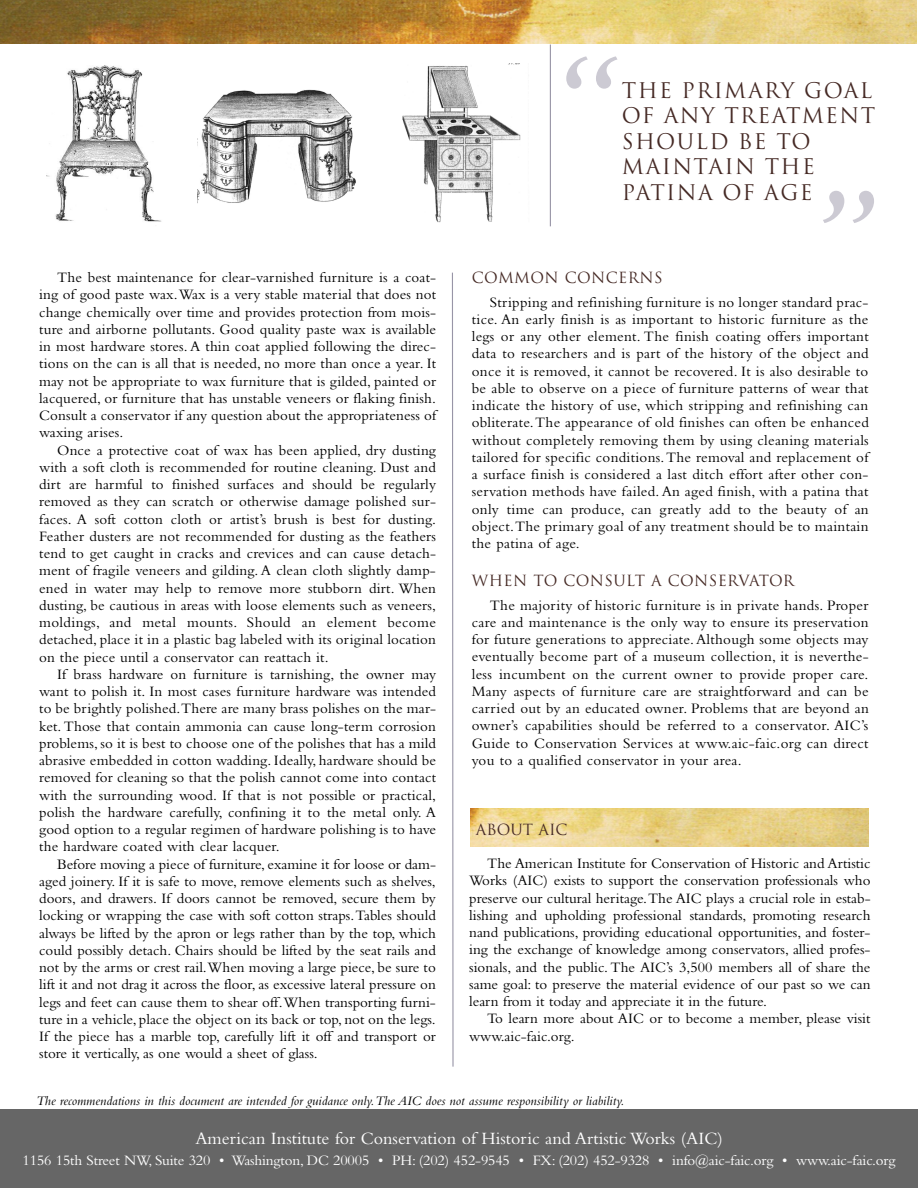
<style>
.page{position:relative;width:918px;height:1188px;background:#fff}
.page>*{position:absolute;margin:0;border:0;box-sizing:border-box;transform-origin:0 0}
.t1{font:italic 700 108px "Bembo";color:#cccad3}
.t2{font:21px/25.5px "Trajan";letter-spacing:.065em;color:#452924}
.t3{font:18px "Bembo";color:#fff}
.t4{font:15px/17.2px "Bembo";letter-spacing:.01em;color:#000;text-align:justify}
.t5{font:15px "Bembo";letter-spacing:-.01em;color:#fff}
.t6{font:15px "Trajan";letter-spacing:.02em;color:#452924}
.t7{font:15px "Trajan";color:#452924}
.t8{font:italic 13.5px "Bembo";color:#000}
</style>
<div class="page">
<img style="left:470px;top:808px;width:398px;height:39px">
<div style="left:0;top:1109px;width:918px;height:79px;background:#666"></div>
<img style="left:198px;top:89px;width:158px;height:114px">
<img style="left:0;top:0;width:917px;height:43px">
<hr style="left:550px;top:45px;width:1px;height:181px;background:#9895a7">
<img style="left:402px;top:63px;width:119px;height:160px">
<img style="left:47px;top:65px;width:115px;height:157px">
<svg style="left:451px;top:272px;width:3px;height:795px"></svg>
<p class="t4" style="left:39px;top:270px;width:399px;text-indent:18px">The best maintenance for clear-varnished furniture is a coat&shy;ing of good paste wax.Wax is a very stable material that does not change chemically over time and provides protection from mois&shy;ture and airborne pollutants. Good quality paste wax is available in most hardware stores. A thin coat applied following the direc&shy;tions on the can is all that is needed, no more than once a year. It may not be appropriate to wax furniture that is gilded, painted or lacquered, or furniture that has unstable veneers or flaking finish.<br>Consult a conservator if any question about the appropriateness of waxing arises.</p>
<p class="t4" style="left:39px;top:443px;width:399px;text-indent:18px">Once a protective coat of wax has been applied, dry dusting with a soft cloth is recommended for routine cleaning. Dust and dirt are harmful to finished surfaces and should be regularly removed as they can scratch or otherwise damage polished sur&shy;faces. A soft cotton cloth or artist’s brush is best for dusting.<br>Feather dusters are not recommended for dusting as the feathers tend to get caught in cracks and crevices and can cause detach&shy;ment of fragile veneers and gilding. A clean cloth slightly damp&shy;ened in water may help to remove more stubborn dirt. When dusting, be cautious in areas with loose elements such as veneers, moldings, and metal mounts. Should an element become detached, place it in a plastic bag labeled with its original location on the piece until a conservator can reattach it.</p>
<p class="t4" style="left:39px;top:667px;width:398px;text-indent:18px">If brass hardware on furniture is tarnishing, the owner may want to polish it. In most cases furniture hardware was intended to be brightly polished.There are many brass polishes on the mar&shy;ket. Those that contain ammonia can cause long-term corrosion problems, so it is best to choose one of the polishes that has a mild abrasive embedded in cotton wadding. Ideally, hardware should be removed for cleaning so that the polish cannot come into contact with the surrounding wood. If that is not possible or practical, polish the hardware carefully, confining it to the metal only. A good option to a regular regimen of hardware polishing is to have the hardware coated with clear lacquer.</p>
<p class="t4" style="left:39px;top:857px;width:398px;text-indent:18px">Before moving a piece of furniture, examine it for loose or dam&shy;aged joinery. If it is safe to move, remove elements such as shelves, doors, and drawers. If doors cannot be removed, secure them by locking or wrapping the case with soft cotton straps.Tables should always be lifted by the apron or legs rather than by the top, which could possibly detach. Chairs should be lifted by the seat rails and not by the arms or crest rail.When moving a large piece, be sure to lift it and not drag it across the floor, as excessive lateral pressure on legs and feet can cause them to shear off.When transporting furni&shy;ture in a vehicle, place the object on its back or top, not on the legs.<br>If the piece has a marble top, carefully lift it off and transport or store it vertically, as one would a sheet of glass.</p>
<h1 class="t1" style="left:549px;top:54px;width:67px">“</h1>
<h2 class="t2" style="left:622px;top:78px;width:255px">THE PRIMARY GOAL<br>OF ANY TREATMENT<br>SHOULD BE TO<br>MAINTAIN THE<br>PATINA OF AGE</h2>
<h1 class="t1" style="left:810px;top:188px;width:67px">”</h1>
<p class="t6" style="left:472px;top:269px;width:192px">COMMON CONCERNS</p>
<p class="t4" style="left:472px;top:295px;width:399px;text-indent:18px">Stripping and refinishing furniture is no longer standard prac&shy;tice. An early finish is as important to historic furniture as the legs or any other element. The finish coating offers important data to researchers and is part of the history of the object and once it is removed, it cannot be recovered. It is also desirable to be able to observe on a piece of furniture patterns of wear that indicate the history of use, which stripping and refinishing can obliterate.The appearance of old finishes can often be enhanced without completely removing them by using cleaning materials tailored for specific conditions.The removal and replacement of a surface finish is considered a last ditch effort after other con&shy;servation methods have failed.An aged finish, with a patina that only time can produce, can greatly add to the beauty of an object.The primary goal of any treatment should be to maintain the patina of age.</p>
<p class="t6" style="left:472px;top:572px;width:324px">WHEN TO CONSULT A CONSERVATOR</p>
<p class="t4" style="left:472px;top:598px;width:398px;text-indent:18px">The majority of historic furniture is in private hands. Proper care and maintenance is the only way to ensure its preservation for future generations to appreciate.Although some objects may eventually become part of a museum collection, it is neverthe&shy;less incumbent on the current owner to provide proper care.<br>Many aspects of furniture care are straightforward and can be carried out by an educated owner. Problems that are beyond an owner’s capabilities should be referred to a conservator. AIC’s Guide to Conservation Services at www.aic-faic.org can direct you to a qualified conservator in your area.</p>
<p class="t7" style="left:476px;top:821px;width:93px">ABOUT AIC</p>
<p class="t4" style="left:469px;top:856px;width:403px;text-indent:18px">The American Institute for Conservation of Historic and Artistic Works (AIC) exists to support the conservation professionals who preserve our cultural heritage.The AIC plays a crucial role in estab&shy;lishing and upholding professional standards, promoting research nand publications, providing educational opportunities, and foster&shy;ing the exchange of knowledge among conservators, allied profes&shy;sionals, and the public. The AIC’s 3,500 members all of share the same goal: to preserve the material evidence of our past so we can learn from it today and appreciate it in the future.</p>
<p class="t4" style="left:469px;top:1012px;width:403px;text-indent:18px">To learn more about AIC or to become a member, please visit www.aic-faic.org.</p>
<p class="t8" style="left:36px;top:1096px;width:590px">The recommendations in this document are intended for guidance only.The AIC does not assume responsibility or liability.</p>
<p class="t3" style="left:195px;top:1132px;width:529px">American Institute for Conservation of Historic and Artistic Works (AIC)</p>
<p class="t5" style="left:23px;top:1155px;width:874px">1156 15th Street NW, Suite 320 • Washington, DC 20005 • PH: (202) 452-9545 • FX: (202) 452-9328 • info@aic-faic.org • www.aic-faic.org</p>
</div>
